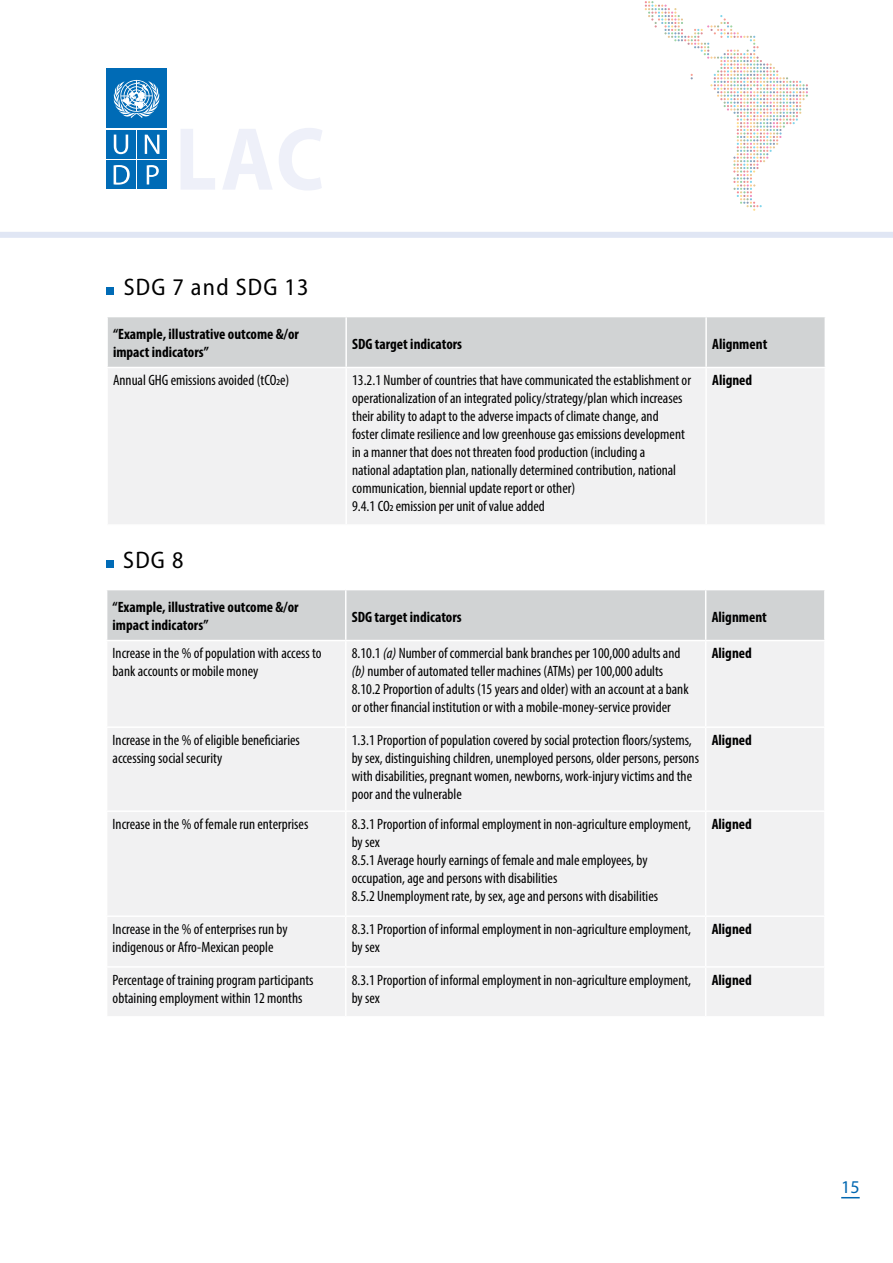
<style>
.page{position:relative;width:893px;height:1263px;background:#fff}
.page>*{position:absolute;margin:0;border:0;box-sizing:border-box;transform-origin:0 0}
.t1{font:semi-condensed 24px "Myriad Pro";letter-spacing:.05em;color:#000}
.t2{font:18px "Myriad Pro";color:#0067b1}
.t3{font:condensed 15px/18px "Myriad Pro";color:#000}
.t4{font:700 condensed 15px/18px "Myriad Pro";color:#000}
.s1{font-style:italic}
</style>
<div class="page">
<svg style="left:841px;top:1197px;width:19px;height:1px"></svg>
<svg style="left:645px;top:1px;width:163px;height:210px"></svg>
<div style="left:106px;top:130px;width:30px;height:29px;background:#006bb6"></div>
<svg style="left:114px;top:135px;width:14px;height:19px"></svg>
<div style="left:137px;top:130px;width:30px;height:29px;background:#006bb6"></div>
<svg style="left:145px;top:135px;width:14px;height:19px"></svg>
<div style="left:137px;top:160px;width:30px;height:29px;background:#006bb6"></div>
<svg style="left:147px;top:165px;width:12px;height:19px"></svg>
<div style="left:106px;top:160px;width:30px;height:29px;background:#006bb6"></div>
<svg style="left:114px;top:165px;width:16px;height:20px"></svg>
<div style="left:106px;top:68px;width:61px;height:60px;background:#006bb6"></div>
<svg style="left:114px;top:80px;width:46px;height:38px"></svg>
<div style="left:0;top:232px;width:893px;height:6px;background:#e0e6f4"></div>
<div style="left:108px;top:317px;width:717px;height:50px;background:#d1d3d4"></div>
<div style="left:108px;top:368px;width:716px;height:156px;background:#f1f1f2"></div>
<hr style="left:345px;top:317px;width:2px;height:50px;background:#fff">
<hr style="left:705px;top:317px;width:2px;height:50px;background:#fff">
<hr style="left:345px;top:368px;width:2px;height:156px;background:#fff">
<hr style="left:705px;top:368px;width:2px;height:156px;background:#fff">
<div style="left:107px;top:287px;width:7px;height:8px;background:#006bb6"></div>
<div style="left:107px;top:590px;width:717px;height:50px;background:#d1d3d4"></div>
<div style="left:108px;top:642px;width:716px;height:374px;background:#f1f1f2"></div>
<hr style="left:345px;top:590px;width:1px;height:50px;background:#fff">
<hr style="left:705px;top:590px;width:1px;height:50px;background:#fff">
<hr style="left:345px;top:641px;width:1px;height:85px;background:#fff">
<hr style="left:705px;top:641px;width:1px;height:85px;background:#fff">
<hr style="left:106px;top:726px;width:240px;height:2px;background:#fff">
<hr style="left:346px;top:726px;width:360px;height:2px;background:#fff">
<hr style="left:345px;top:728px;width:1px;height:82px;background:#fff">
<hr style="left:706px;top:726px;width:120px;height:2px;background:#fff">
<hr style="left:705px;top:728px;width:1px;height:82px;background:#fff">
<hr style="left:106px;top:810px;width:240px;height:2px;background:#fff">
<hr style="left:346px;top:810px;width:360px;height:2px;background:#fff">
<hr style="left:345px;top:812px;width:1px;height:103px;background:#fff">
<hr style="left:706px;top:810px;width:120px;height:2px;background:#fff">
<hr style="left:705px;top:812px;width:1px;height:103px;background:#fff">
<hr style="left:106px;top:915px;width:240px;height:2px;background:#fff">
<hr style="left:346px;top:915px;width:360px;height:2px;background:#fff">
<hr style="left:345px;top:917px;width:1px;height:49px;background:#fff">
<hr style="left:706px;top:915px;width:120px;height:2px;background:#fff">
<hr style="left:705px;top:917px;width:1px;height:49px;background:#fff">
<hr style="left:106px;top:966px;width:240px;height:2px;background:#fff">
<hr style="left:346px;top:966px;width:360px;height:2px;background:#fff">
<hr style="left:345px;top:968px;width:1px;height:48px;background:#fff">
<hr style="left:706px;top:966px;width:120px;height:2px;background:#fff">
<hr style="left:705px;top:968px;width:1px;height:48px;background:#fff">
<div style="left:106px;top:560px;width:8px;height:8px;background:#006bb6"></div>
<h1 class="t1" style="left:124px;top:272px;width:186px">SDG 7 and SDG 13</h1>
<p class="t4" style="left:113px;top:324px;width:187px">“Example, illustrative outcome &amp;/or impact indicators”</p>
<p class="t4" style="left:352px;top:335px;width:111px">SDG target indicators</p>
<p class="t4" style="left:712px;top:335px;width:57px">Alignment</p>
<p class="t3" style="left:113px;top:371px;width:178px">Annual GHG emissions avoided (tCO2e)</p>
<p class="t3" style="left:352px;top:371px;width:340px">13.2.1 Number of countries that have communicated the establishment or operationalization of an integrated policy/strategy/plan which increases their ability to adapt to the adverse impacts of climate change, and<br>foster climate resilience and low greenhouse gas emissions development in a manner that does not threaten food production (including a<br>national adaptation plan, nationally determined contribution, national communication, biennial update report or other)<br>9.4.1 CO2 emission per unit of value added</p>
<p class="t4" style="left:712px;top:371px;width:42px">Aligned</p>
<h1 class="t1" style="left:123px;top:545px;width:62px">SDG 8</h1>
<p class="t4" style="left:113px;top:597px;width:187px">“Example, illustrative outcome &amp;/or impact indicators”</p>
<p class="t4" style="left:352px;top:608px;width:111px">SDG target indicators</p>
<p class="t4" style="left:712px;top:608px;width:57px">Alignment</p>
<p class="t3" style="left:113px;top:644px;width:210px">Increase in the % of population with access to bank accounts or mobile money</p>
<p class="t3" style="left:352px;top:644px;width:338px">8.10.1 <span class="s1">(a)</span> Number of commercial bank branches per 100,000 adults and <span class="s1">(b)</span> number of automated teller machines (ATMs) per 100,000 adults 8.10.2 Proportion of adults (15 years and older) with an account at a bank or other financial institution or with a mobile-money-service provider</p>
<p class="t4" style="left:712px;top:644px;width:42px">Aligned</p>
<p class="t3" style="left:113px;top:731px;width:189px">Increase in the % of eligible beneficiaries accessing social security</p>
<p class="t3" style="left:352px;top:731px;width:349px">1.3.1 Proportion of population covered by social protection floors/systems, by sex, distinguishing children, unemployed persons, older persons, persons with disabilities, pregnant women, newborns, work-injury victims and the poor and the vulnerable</p>
<p class="t4" style="left:712px;top:730px;width:42px">Aligned</p>
<p class="t3" style="left:113px;top:815px;width:197px">Increase in the % of female run enterprises</p>
<p class="t3" style="left:352px;top:815px;width:341px">8.3.1 Proportion of informal employment in non-agriculture employment, by sex<br>8.5.1 Average hourly earnings of female and male employees, by occupation, age and persons with disabilities<br>8.5.2 Unemployment rate, by sex, age and persons with disabilities</p>
<p class="t4" style="left:712px;top:814px;width:42px">Aligned</p>
<p class="t3" style="left:113px;top:920px;width:176px">Increase in the % of enterprises run by indigenous or Afro-Mexican people</p>
<p class="t3" style="left:352px;top:920px;width:341px">8.3.1 Proportion of informal employment in non-agriculture employment, by sex</p>
<p class="t4" style="left:712px;top:919px;width:42px">Aligned</p>
<p class="t3" style="left:113px;top:970px;width:202px">Percentage of training program participants obtaining employment within 12 months</p>
<p class="t3" style="left:352px;top:970px;width:341px">8.3.1 Proportion of informal employment in non-agriculture employment, by sex</p>
<p class="t4" style="left:712px;top:970px;width:42px">Aligned</p>
<p class="t2" style="left:841px;top:1176px;width:20px">15</p>
</div>
